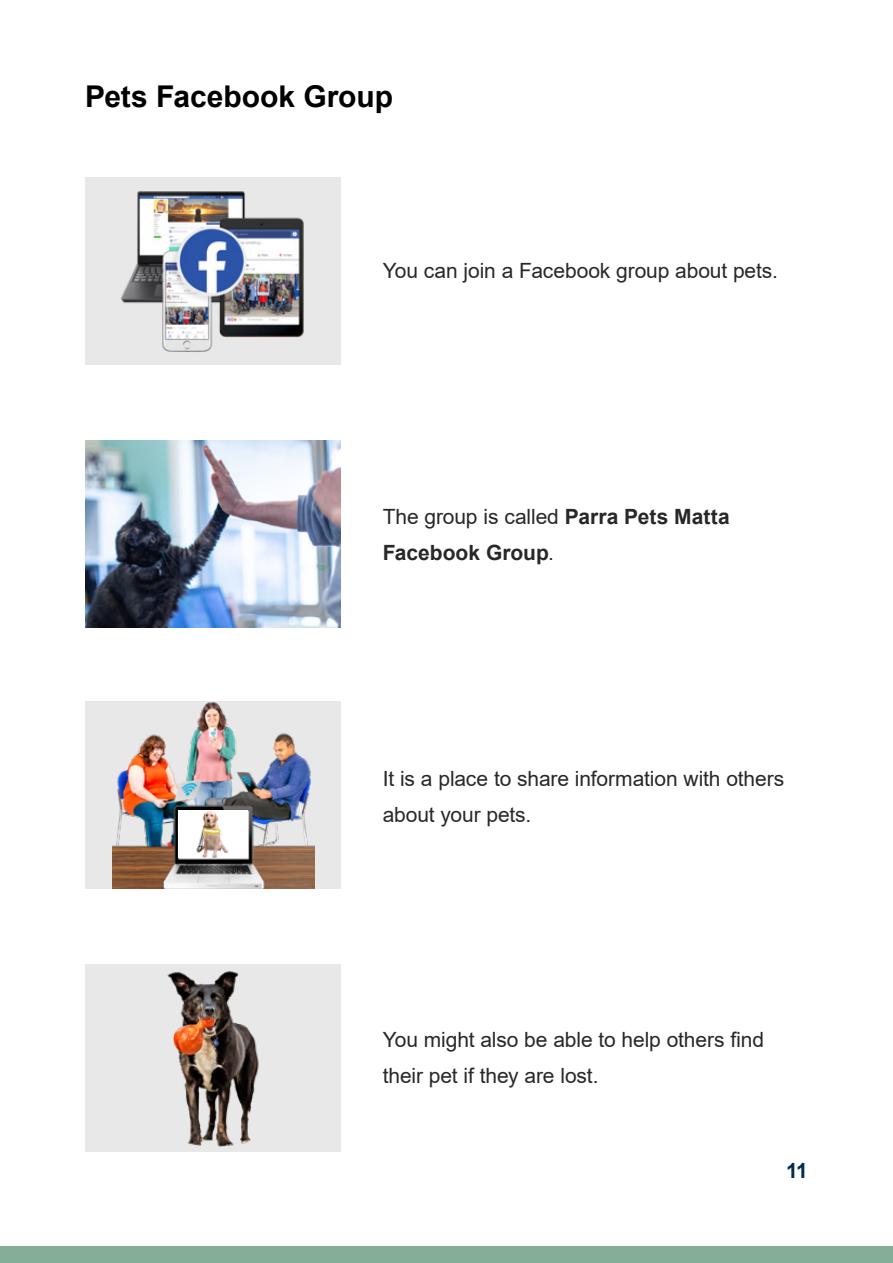
<style>
.page{position:relative;width:893px;height:1263px;background:#fff}
.page>*{position:absolute;margin:0;border:0;box-sizing:border-box;transform-origin:0 0}
.t1{font:700 30px "Arial";letter-spacing:-.005em;color:#000}
.t2{font:21px/36px "Arial";letter-spacing:-.005em;color:#292829}
.t3{font:700 21px/36px "Arial";color:#292829}
.t4{font:700 21px "Arial";color:#002b51}
.s1{font-weight:400}
</style>
<div class="page">
<div style="left:0;top:1246px;width:893px;height:17px;background:#85ae97"></div>
<div style="left:85px;top:702px;width:255px;height:187px;background:#e8e8e8"></div>
<img style="left:112px;top:702px;width:203px;height:187px">
<div style="left:85px;top:964px;width:255px;height:187px;background:#e8e8e8"></div>
<img style="left:167px;top:971px;width:92px;height:176px">
<img style="left:85px;top:441px;width:255px;height:187px">
<div style="left:85px;top:177px;width:255px;height:187px;background:#e8e8e8"></div>
<img style="left:121px;top:191px;width:183px;height:161px">
<div style="left:179px;top:810px;width:69px;height:48px;background:#fff"></div>
<img style="left:196px;top:811px;width:33px;height:46px">
<h1 class="t1" style="left:85px;top:75px;width:309px">Pets Facebook Group</h1>
<p class="t2" style="left:383px;top:253px;width:397px">You can join a Facebook group about pets.</p>
<p class="t3" style="left:383px;top:499px;width:349px"><span class="s1">The group is called</span> Parra Pets Matta<br>Facebook Group<span class="s1">.</span></p>
<p class="t2" style="left:383px;top:760px;width:403px">It is a place to share information with others about your pets.</p>
<p class="t2" style="left:383px;top:1022px;width:383px">You might also be able to help others find their pet if they are lost.</p>
<p class="t4" style="left:786px;top:1156px;width:23px">11</p>
</div>
